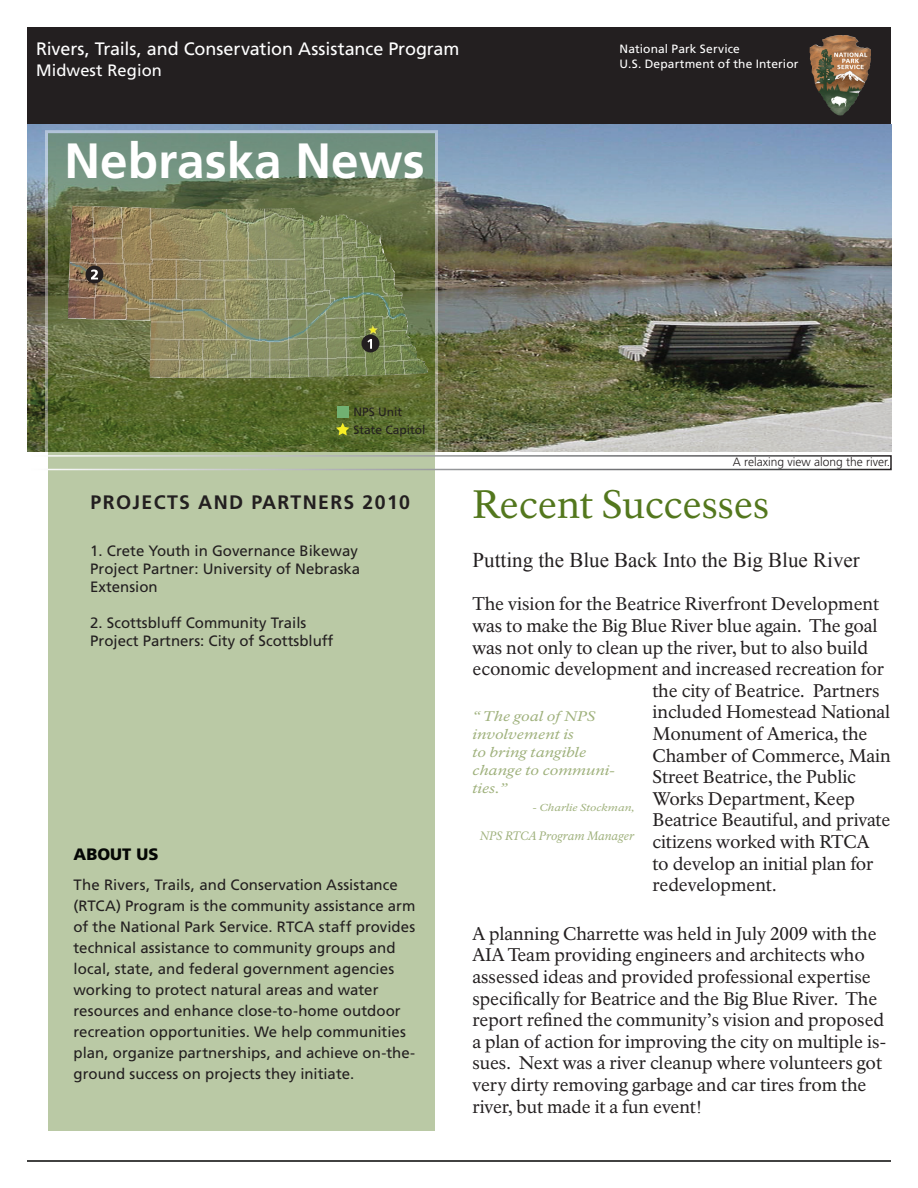
<style>
.page{position:relative;width:918px;height:1188px;background:#fff}
.page>*{position:absolute;margin:0;border:0;box-sizing:border-box;transform-origin:0 0}
.t1{font:700 49.5px "Frutiger LT Std";color:#fff}
.t2{font:39px "NPS Rawlinson OT";color:#53771d}
.t3{font:21px "Times New Roman";color:#231f20}
.t4{font:700 19.5px "Frutiger LT Std";letter-spacing:.07em;color:#231f20}
.t5{font:18px/21.6px "NPS Rawlinson OT";color:#231f20}
.t6{font:18px "Frutiger LT Std";letter-spacing:-.005em;color:#fff}
.t7{font:16.5px "Frutiger LT Std";letter-spacing:.005em;color:#fff}
.t8{font:900 16.5px "Frutiger LT Std";color:#050705}
.t9{font:15px/21px "Frutiger LT Std";color:#231f20}
.t10{font:italic 13.65px/18px "NPS Rawlinson OT";color:#9fb17c;scale:1.2 1}
.t11{font:12px/15px "Frutiger LT Std";letter-spacing:.01em;color:#fff}
.t12{font:300 12px "Frutiger LT Std";color:#231f20}
.t13{font:italic 12px "NPS Rawlinson OT";color:#9fb17c}
.t14{font:12px/18px "Frutiger LT Std";color:#231f20}
.t15{font:italic 9.9px "NPS Rawlinson OT";color:#9fb17c;scale:1.2 1}
.s1{font-family:"Times New Roman"}
</style>
<div class="page">
<div style="left:27px;top:27px;width:864px;height:99px;background:#231f20"></div>
<img style="left:811px;top:36px;width:41px;height:78px">
<div style="left:808px;top:33px;width:64px;height:84px;border:2px solid #231f20"></div>
<hr style="left:27px;top:1160px;width:864px;height:2px;background:#040503">
<img style="left:27px;top:125px;width:864px;height:326px">
<svg style="left:45px;top:130px;width:393px;height:1001px;background:#aaba95"></svg>
<div style="left:337px;top:406px;width:12px;height:12px;background:#71b172"></div>
<svg style="left:336px;top:423px;width:13px;height:12px"></svg>
<div style="left:26px;top:455px;width:866px;height:15px;border:2px solid #fff"></div>
<img style="left:68px;top:206px;width:360px;height:172px">
<div style="left:362px;top:334px;width:18px;height:18px;background:#231f20;border-radius:50%"></div>
<svg style="left:367px;top:339px;width:5px;height:10px"></svg>
<div style="left:86px;top:266px;width:18px;height:18px;background:#231f20;border-radius:50%"></div>
<svg style="left:91px;top:270px;width:7px;height:9px"></svg>
<p class="t6" style="left:36px;top:38px;width:425px">Rivers, Trails, and Conservation Assistance Program</p>
<p class="t7" style="left:36px;top:61px;width:127px">Midwest Region</p>
<h1 class="t1" style="left:64px;top:132px;width:362px">NEBRASKA NEWS</h1>
<p class="t11" style="left:620px;top:41px;width:181px">National Park Service<br>U.S. Department of the Interior</p>
<p class="t14" style="left:354px;top:403px;width:74px">NPS Unit<br>State Capitol</p>
<p class="t4" style="left:91px;top:491px;width:321px">PROJECTS AND PARTNERS 2010</p>
<p class="t9" style="left:90px;top:542px;width:272px;line-height:18px">1. Crete Youth in Governance Bikeway<br>Project Partner: University of Nebraska<br>Extension</p>
<p class="t9" style="left:90px;top:614px;width:245px;line-height:18px">2. Scottsbluff Community Trails<br>Project Partners: City of Scottsbluff</p>
<p class="t8" style="left:74px;top:844px;width:86px">ABOUT US</p>
<p class="t9" style="left:74px;top:874px;width:343px">The Rivers, Trails, and Conservation Assistance (RTCA) Program is the community assistance arm of the National Park Service. RTCA staff provides technical assistance to community groups and local, state, and federal government agencies working to protect natural areas and water resources and enhance close-to-home outdoor recreation opportunities. We help communities plan, organize partnerships, and achieve on-the&shy;ground success on projects they initiate.</p>
<p class="t12" style="left:733px;top:455px;width:159px">A relaxing view along the river.</p>
<h2 class="t2" style="left:472px;top:481px;width:298px">Recent Successes</h2>
<p class="t3" style="left:472px;top:546px;width:389px">Putting the Blue Back Into the Big Blue River</p>
<p class="t5" style="left:472px;top:594px;width:408px">The vision for the Beatrice Riverfront Development</p>
<p class="t5" style="left:472px;top:615px;width:407px">was to make the Big Blue River blue again. The goal</p>
<p class="t5" style="left:472px;top:637px;width:397px">was not only to clean up the river, but to also build</p>
<p class="t5" style="left:472px;top:658px;width:413px">economic development and increased recreation for</p>
<p class="t5" style="left:652px;top:680px;width:229px">the city of Beatrice. Partners</p>
<p class="t5" style="left:652px;top:702px;width:239px">included Homestead National</p>
<p class="t5" style="left:652px;top:723px;width:216px">Monument of America, the</p>
<p class="t5" style="left:652px;top:745px;width:240px">Chamber of Commerce, Main</p>
<p class="t5" style="left:652px;top:766px;width:205px">Street Beatrice, the Public</p>
<p class="t5" style="left:652px;top:788px;width:204px">Works Department, Keep</p>
<p class="t5" style="left:652px;top:810px;width:239px">Beatrice Beautiful, and private</p>
<p class="t5" style="left:652px;top:831px;width:218px">citizens worked with RTCA</p>
<p class="t5" style="left:652px;top:853px;width:223px">to develop an initial plan for</p>
<p class="t5" style="left:652px;top:874px;width:126px">redevelopment.</p>
<p class="t5" style="left:472px;top:923px;width:416px">A planning Charrette was held in July 2009 with the AIA Team providing engineers and architects who assessed ideas and provided professional expertise specifically for Beatrice and the Big Blue River. The report refined the community’s vision and proposed a plan of action for improving the city on multiple is&shy;sues. Next was a river cleanup where volunteers got very dirty removing garbage and car tires from the river, but made it a fun event<span class="s1">!</span></p>
<p class="t10" style="left:472px;top:708px;width:120px">“ The goal of NPS involvement is<br>to bring tangible change to communi&shy;ties.”</p>
<p class="t15" style="left:533px;top:802px;width:86px">- Charlie Stockman,</p>
<p class="t13" style="left:480px;top:829px;width:156px">NPS RTCA Program Manager</p>
</div>
